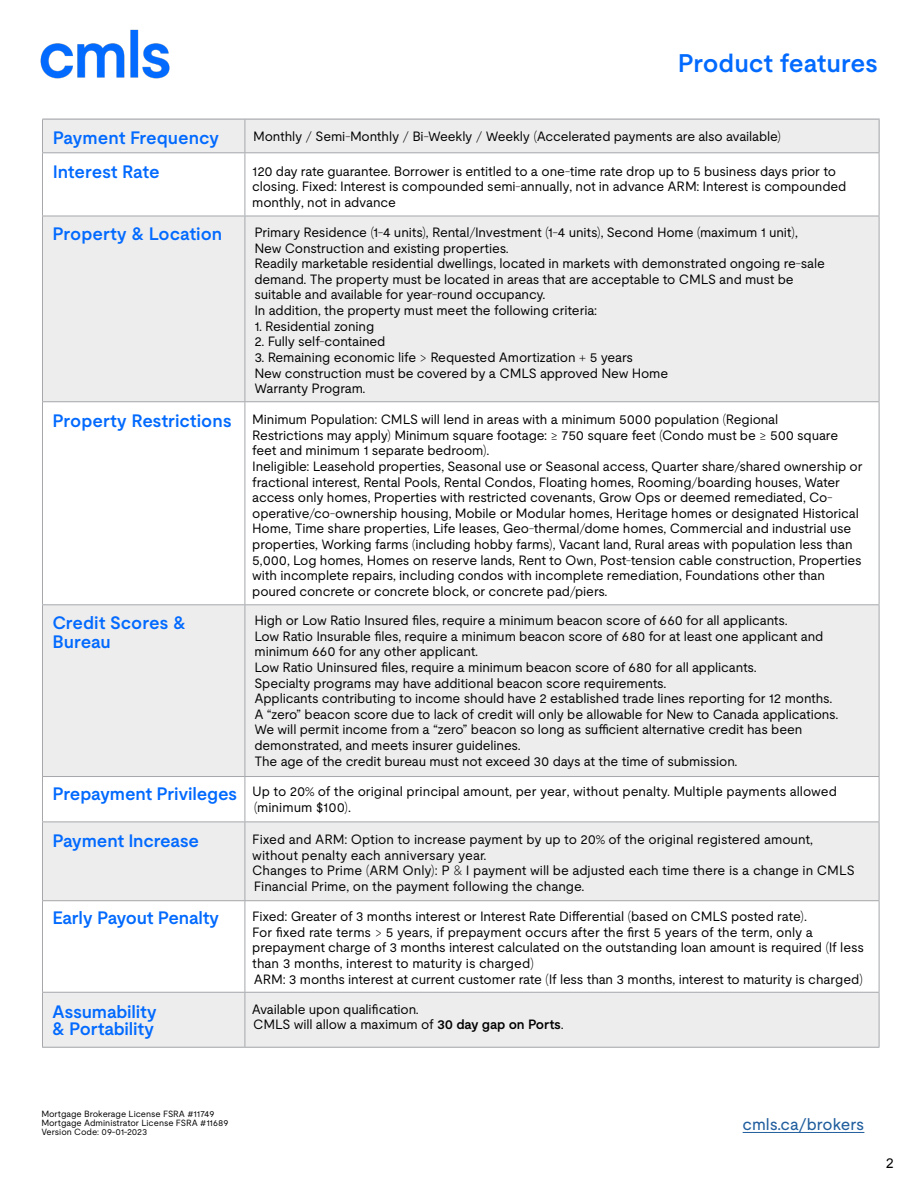
<style>
.page{position:relative;width:918px;height:1188px;background:#fff}
.page>*{position:absolute;margin:0;border:0;box-sizing:border-box;transform-origin:0 0}
.t1{font:600 25.5px "Moderat";letter-spacing:-.01em;color:#026aff}
.t2{font:600 18px/19.5px "Moderat";letter-spacing:-.01em;color:#026aff}
.t3{font:16.5px "Moderat";letter-spacing:-.005em;color:#215e9e}
.t4{font:13.5px/15.6px "Moderat";letter-spacing:-.01em;color:#000}
.t5{font:13.5px "Arial";color:#000}
.t6{font:9px/9px "Moderat";color:#000}
.s1{font-weight:600}
</style>
<div class="page">
<img style="left:40px;top:29px;width:130px;height:50px">
<hr style="left:743px;top:1132px;width:121px;height:1px;background:#215e9e">
<div style="left:43px;top:119px;width:836px;height:34px;background:#ededee"></div>
<div style="left:42px;top:992px;width:837px;height:55px;background:#ededee"></div>
<div style="left:43px;top:822px;width:836px;height:79px;background:#ededee"></div>
<div style="left:43px;top:605px;width:836px;height:171px;background:#ededee"></div>
<div style="left:42px;top:216px;width:837px;height:186px;background:#ededee"></div>
<hr style="left:42px;top:119px;width:203px;height:1px;background:#a5a7aa">
<hr style="left:42px;top:120px;width:1px;height:32px;background:#a5a7aa">
<hr style="left:245px;top:119px;width:634px;height:1px;background:#a5a7aa">
<hr style="left:245px;top:120px;width:1px;height:32px;background:#a5a7aa">
<hr style="left:879px;top:120px;width:1px;height:32px;background:#a5a7aa">
<hr style="left:42px;top:152px;width:203px;height:1px;background:#a5a7aa">
<hr style="left:42px;top:153px;width:1px;height:63px;background:#a5a7aa">
<hr style="left:245px;top:152px;width:634px;height:1px;background:#a5a7aa">
<hr style="left:245px;top:153px;width:1px;height:63px;background:#a5a7aa">
<hr style="left:879px;top:153px;width:1px;height:63px;background:#a5a7aa">
<hr style="left:42px;top:216px;width:203px;height:1px;background:#a5a7aa">
<hr style="left:42px;top:216px;width:1px;height:185px;background:#a5a7aa">
<hr style="left:245px;top:216px;width:634px;height:1px;background:#a5a7aa">
<hr style="left:245px;top:216px;width:1px;height:185px;background:#a5a7aa">
<hr style="left:879px;top:216px;width:1px;height:185px;background:#a5a7aa">
<hr style="left:42px;top:401px;width:203px;height:1px;background:#a5a7aa">
<hr style="left:42px;top:402px;width:1px;height:202px;background:#a5a7aa">
<hr style="left:245px;top:401px;width:634px;height:1px;background:#a5a7aa">
<hr style="left:245px;top:402px;width:1px;height:202px;background:#a5a7aa">
<hr style="left:879px;top:402px;width:1px;height:202px;background:#a5a7aa">
<hr style="left:42px;top:604px;width:203px;height:1px;background:#a5a7aa">
<hr style="left:42px;top:605px;width:1px;height:171px;background:#a5a7aa">
<hr style="left:245px;top:604px;width:634px;height:1px;background:#a5a7aa">
<hr style="left:245px;top:605px;width:1px;height:171px;background:#a5a7aa">
<hr style="left:879px;top:605px;width:1px;height:171px;background:#a5a7aa">
<hr style="left:42px;top:776px;width:203px;height:1px;background:#a5a7aa">
<hr style="left:42px;top:777px;width:1px;height:45px;background:#a5a7aa">
<hr style="left:245px;top:776px;width:634px;height:1px;background:#a5a7aa">
<hr style="left:245px;top:777px;width:1px;height:45px;background:#a5a7aa">
<hr style="left:879px;top:777px;width:1px;height:45px;background:#a5a7aa">
<hr style="left:42px;top:822px;width:203px;height:1px;background:#a5a7aa">
<hr style="left:42px;top:822px;width:1px;height:78px;background:#a5a7aa">
<hr style="left:245px;top:822px;width:634px;height:1px;background:#a5a7aa">
<hr style="left:245px;top:822px;width:1px;height:78px;background:#a5a7aa">
<hr style="left:879px;top:822px;width:1px;height:78px;background:#a5a7aa">
<hr style="left:42px;top:900px;width:203px;height:1px;background:#a5a7aa">
<hr style="left:42px;top:901px;width:1px;height:91px;background:#a5a7aa">
<hr style="left:245px;top:900px;width:634px;height:1px;background:#a5a7aa">
<hr style="left:245px;top:901px;width:1px;height:91px;background:#a5a7aa">
<hr style="left:879px;top:901px;width:1px;height:91px;background:#a5a7aa">
<hr style="left:42px;top:992px;width:203px;height:1px;background:#a5a7aa">
<hr style="left:42px;top:993px;width:1px;height:54px;background:#a5a7aa">
<hr style="left:245px;top:992px;width:634px;height:1px;background:#a5a7aa">
<hr style="left:245px;top:993px;width:1px;height:54px;background:#a5a7aa">
<hr style="left:879px;top:993px;width:1px;height:54px;background:#a5a7aa">
<hr style="left:42px;top:1047px;width:203px;height:1px;background:#a5a7aa">
<hr style="left:245px;top:1047px;width:634px;height:1px;background:#a5a7aa">
<h1 class="t1" style="left:678px;top:43px;width:202px">Product features</h1>
<h2 class="t2" style="left:53px;top:127px;width:168px">Payment Frequency</h2>
<h2 class="t2" style="left:53px;top:161px;width:109px">Interest Rate</h2>
<h2 class="t2" style="left:52px;top:223px;width:171px">Property &amp; Location</h2>
<h2 class="t2" style="left:52px;top:410px;width:181px">Property Restrictions</h2>
<h2 class="t2" style="left:52px;top:612px;width:135px">Credit Scores &amp;<br>Bureau</h2>
<h2 class="t2" style="left:53px;top:783px;width:186px">Prepayment Privileges</h2>
<h2 class="t2" style="left:52px;top:830px;width:148px">Payment Increase</h2>
<h2 class="t2" style="left:52px;top:907px;width:168px">Early Payout Penalty</h2>
<h2 class="t2" style="left:52px;top:1003px;width:106px;line-height:16.5px">Assumability &amp; Portability</h2>
<p class="t4" style="left:253px;top:127px;width:529px">Monthly / Semi-Monthly / Bi-Weekly / Weekly (Accelerated payments are also available)</p>
<p class="t4" style="left:252px;top:162px;width:596px">120 day rate guarantee. Borrower is entitled to a one-time rate drop up to 5 business days prior to closing. Fixed: Interest is compounded semi-annually, not in advance ARM: Interest is compounded monthly, not in advance</p>
<p class="t4" style="left:255px;top:224px;width:572px">Primary Residence (1-4 units), Rental/Investment (1-4 units), Second Home (maximum 1 unit), New Construction and existing properties.<br>Readily marketable residential dwellings, located in markets with demonstrated ongoing re-sale demand. The property must be located in areas that are acceptable to CMLS and must be suitable and available for year-round occupancy.<br>In addition, the property must meet the following criteria:</p>
<p class="t4" style="left:255px;top:317px;width:121px">1. Residential zoning</p>
<p class="t4" style="left:255px;top:333px;width:133px">2. Fully self-contained</p>
<p class="t4" style="left:255px;top:348px;width:415px">3. Remaining economic life &gt; Requested Amortization + 5 years<br>New construction must be covered by a CMLS approved New Home<br>Warranty Program.</p>
<p class="t4" style="left:252px;top:411px;width:612px">Minimum Population: CMLS will lend in areas with a minimum 5000 population (Regional<br>Restrictions may apply) Minimum square footage: ≥ 750 square feet (Condo must be ≥ 500 square feet and minimum 1 separate bedroom).<br>Ineligible: Leasehold properties, Seasonal use or Seasonal access, Quarter share/shared ownership or fractional interest, Rental Pools, Rental Condos, Floating homes, Rooming/boarding houses, Water access only homes, Properties with restricted covenants, Grow Ops or deemed remediated, Co&shy;operative/co-ownership housing, Mobile or Modular homes, Heritage homes or designated Historical Home, Time share properties, Life leases, Geo-thermal/dome homes, Commercial and industrial use properties, Working farms (including hobby farms), Vacant land, Rural areas with population less than 5,000, Log homes, Homes on reserve lands, Rent to Own, Post-tension cable construction, Properties with incomplete repairs, including condos with incomplete remediation, Foundations other than poured concrete or concrete block, or concrete pad/piers.</p>
<p class="t4" style="left:255px;top:612px;width:585px">High or Low Ratio Insured files, require a minimum beacon score of 660 for all applicants.<br>Low Ratio Insurable files, require a minimum beacon score of 680 for at least one applicant and minimum 660 for any other applicant.<br>Low Ratio Uninsured files, require a minimum beacon score of 680 for all applicants.<br>Specialty programs may have additional beacon score requirements.<br>Applicants contributing to income should have 2 established trade lines reporting for 12 months.<br>A “zero” beacon score due to lack of credit will only be allowable for New to Canada applications.<br>We will permit income from a “zero” beacon so long as sufficient alternative credit has been demonstrated, and meets insurer guidelines.<br>The age of the credit bureau must not exceed 30 days at the time of submission.</p>
<p class="t4" style="left:252px;top:783px;width:586px">Up to 20% of the original principal amount, per year, without penalty. Multiple payments allowed (minimum $100).</p>
<p class="t4" style="left:252px;top:830px;width:604px">Fixed and ARM: Option to increase payment by up to 20% of the original registered amount, without penalty each anniversary year.<br>Changes to Prime (ARM Only): P &amp; I payment will be adjusted each time there is a change in CMLS Financial Prime, on the payment following the change.</p>
<p class="t4" style="left:252px;top:908px;width:613px">Fixed: Greater of 3 months interest or Interest Rate Differential (based on CMLS posted rate).<br>For fixed rate terms &gt; 5 years, if prepayment occurs after the first 5 years of the term, only a prepayment charge of 3 months interest calculated on the outstanding loan amount is required (If less than 3 months, interest to maturity is charged)<br>ARM: 3 months interest at current customer rate (If less than 3 months, interest to maturity is charged)</p>
<p class="t4" style="left:252px;top:1000px;width:314px">Available upon qualification.<br>CMLS will allow a maximum of <span class="s1">30 day gap on Ports</span>.</p>
<p class="t6" style="left:41px;top:1109px;width:189px">Mortgage Brokerage License FSRA #11749<br>Mortgage Administrator License FSRA #11689<br>Version Code: 09-01-2023</p>
<p class="t3" style="left:743px;top:1112px;width:123px">cmls.ca/brokers</p>
<p class="t5" style="left:886px;top:1154px;width:9px">2</p>
</div>
